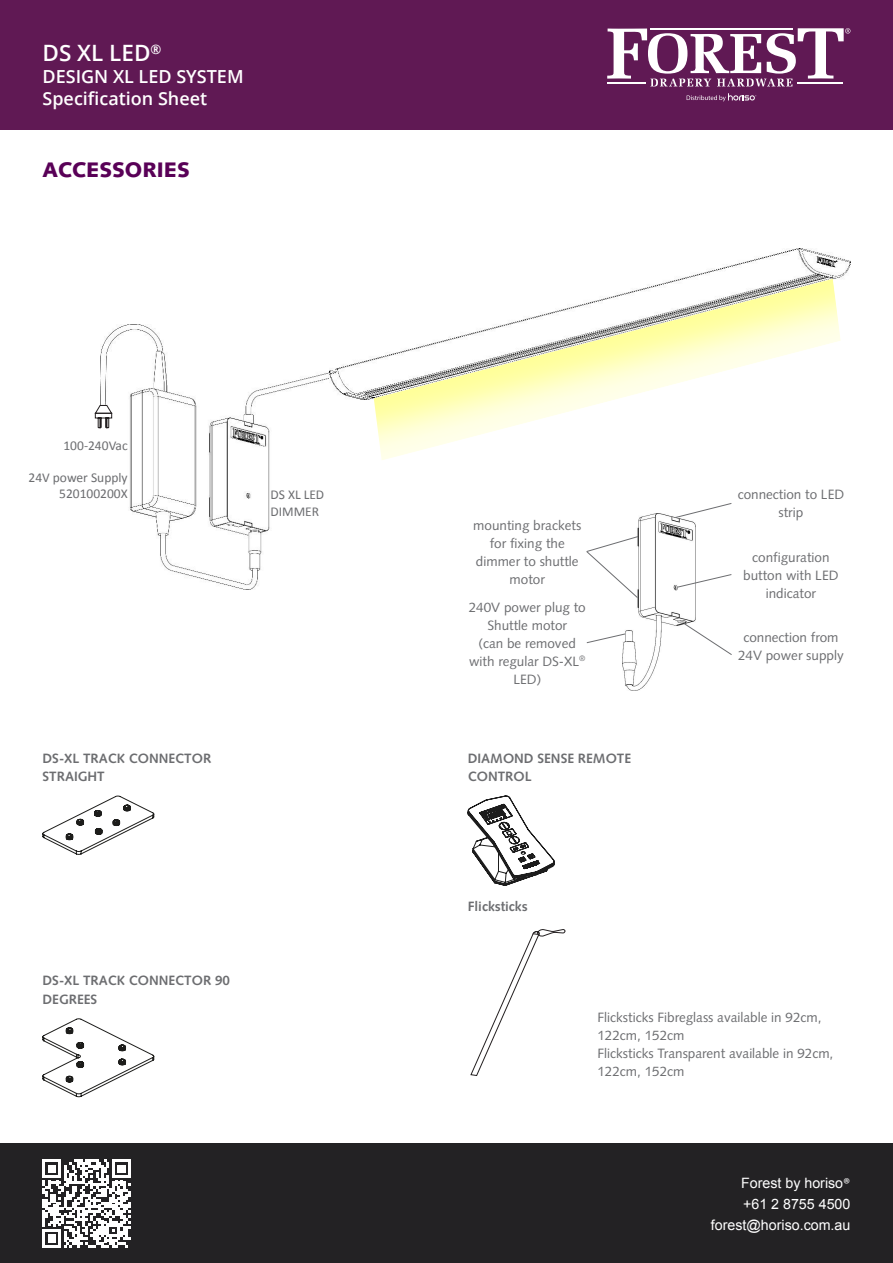
<style>
.page{position:relative;width:893px;height:1263px;background:#fff}
.page>*{position:absolute;margin:0;border:0;box-sizing:border-box;transform-origin:0 0}
.t1{font:600 22.5px "Open Sans";color:#fff}
.t2{font:900 21px "Syntax";color:#590157}
.t3{font:600 18px "Open Sans";color:#fff}
.t4{font:14.25px "Arial";color:#fff}
.t5{font:13.5px/18px "Syntax";color:#6c6d70;text-align:center}
.t6{font:700 13.5px/18px "Syntax";color:#6c6d70}
.t7{font:13.5px/16.2px "Calibri";color:#6c6d70}
.s1{font-family:"Calibri"}
</style>
<div class="page">
<div style="left:0;top:0;width:893px;height:130px;background:#601954"></div>
<svg style="left:687px;top:93px;width:69px;height:8px"></svg>
<svg style="left:607px;top:28px;width:243px;height:58px"></svg>
<div style="left:0;top:1144px;width:893px;height:119px;background:#232224"></div>
<svg style="left:43px;top:1159px;width:88px;height:88px"></svg>
<img style="left:101px;top:324px;width:228px;height:266px">
<img style="left:329px;top:249px;width:521px;height:151px">
<img style="left:374px;top:279px;width:467px;height:181px">
<img style="left:623px;top:514px;width:72px;height:176px">
<svg style="left:675px;top:503px;width:57px;height:15px"></svg>
<svg style="left:676px;top:574px;width:56px;height:14px"></svg>
<svg style="left:683px;top:622px;width:49px;height:34px"></svg>
<svg style="left:586px;top:633px;width:40px;height:11px"></svg>
<svg style="left:586px;top:536px;width:53px;height:63px"></svg>
<svg style="left:470px;top:929px;width:96px;height:147px"></svg>
<svg style="left:43px;top:796px;width:111px;height:58px"></svg>
<svg style="left:43px;top:1019px;width:111px;height:78px"></svg>
<svg style="left:468px;top:796px;width:86px;height:90px"></svg>
<svg style="left:95px;top:405px;width:17px;height:23px"></svg>
<p class="t1" style="left:43px;top:38px;width:120px">DS XL LED<sup>®</sup></p>
<p class="t3" style="left:43px;top:64px;width:203px">DESIGN XL LED SYSTEM</p>
<p class="t3" style="left:43px;top:86px;width:166px">Specification Sheet</p>
<p class="t2" style="left:43px;top:157px;width:149px">ACCESSORIES</p>
<p class="t7" style="left:63px;top:437px;width:66px">100-240Vac</p>
<p class="t7" style="left:28px;top:469px;width:101px">24V power Supply</p>
<p class="t7" style="left:59px;top:485px;width:70px">520100200X</p>
<p class="t7" style="left:270px;top:486px;width:55px">DS XL LED<br>DIMMER</p>
<p class="t5" style="left:473px;top:516px;width:110px">mounting brackets for fixing the dimmer to shuttle motor</p>
<p class="t5" style="left:469px;top:598px;width:119px">240V power plug to<br>Shuttle motor</p>
<p class="t5" style="left:469px;top:634px;width:118px">(can be removed with regular DS-XL<sup>®<br></sup>LED)</p>
<p class="t6" style="left:43px;top:749px;width:170px">DS-XL TRACK CONNECTOR<br>STRAIGHT</p>
<p class="t6" style="left:468px;top:749px;width:165px">DIAMOND SENSE REMOTE<br>CONTROL</p>
<p class="t6" style="left:43px;top:972px;width:189px">DS-XL TRACK CONNECTOR 90<br>DEGREES</p>
<p class="t6" style="left:468px;top:898px;width:61px">Flicksticks</p>
<p class="t5" style="left:738px;top:486px;width:108px">connection to LED strip</p>
<p class="t5" style="left:743px;top:548px;width:97px">configuration button with LED indicator</p>
<p class="t5" style="left:738px;top:628px;width:107px">connection from<br>24V power supply</p>
<p class="t5" style="left:597px;top:1008px;width:226px;text-align:left">Flicksticks Fibreglass available in 92cm,<br>122cm, 152cm</p>
<p class="t5" style="left:597px;top:1044px;width:237px;text-align:left">Flicksticks Transparent available in 92cm,<br>122cm, 152cm</p>
<p class="t4" style="left:741px;top:1173px;width:111px">Forest by horiso<span class="s1">®</span></p>
<p class="t4" style="left:743px;top:1194px;width:109px">+61 2 8755 4500</p>
<p class="t4" style="left:711px;top:1215px;width:141px">forest@horiso.com.au</p>
</div>
